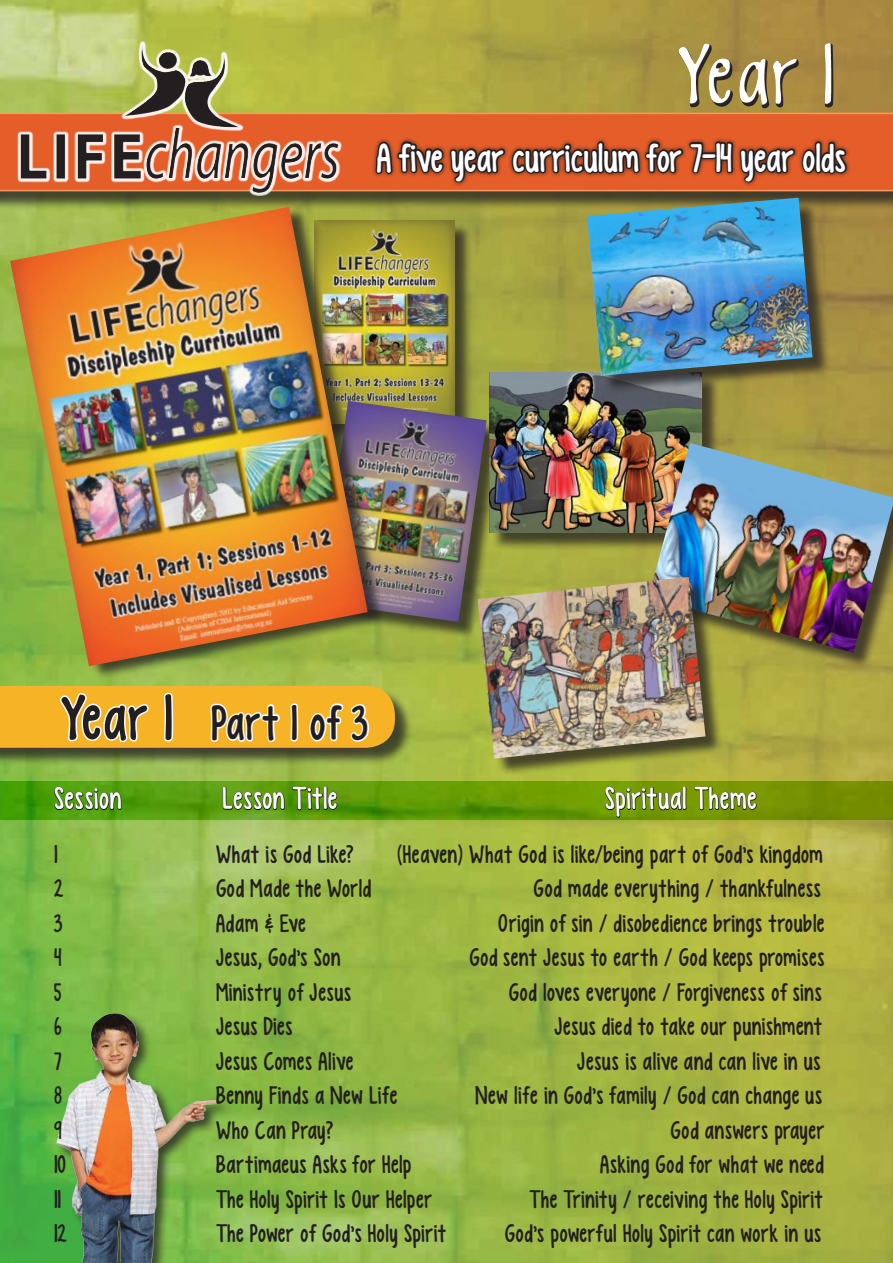
<style>
.page{position:relative;width:893px;height:1263px;background:#fff}
.page>*{position:absolute;margin:0;border:0;box-sizing:border-box;transform-origin:0 0}
.t1{font:90.75px "KG Empireof Dirt";color:#fffefa}
.t2{font:49.5px "KG Empireof Dirt";letter-spacing:.025em;color:#231f20}
.t3{font:40.5px "KG Empireof Dirt";letter-spacing:-.005em;color:#fff}
.t4{font:31.8px "KG Empireof Dirt";color:#fbf9f9}
.t5{font:25.5px "KG Empireof Dirt";letter-spacing:.02em;color:#231f20}
.t6{font:25.5px "KG Empireof Dirt";color:#231f20}
.t7{font:25.5px "KG Empireof Dirt";letter-spacing:.04em;color:#231f20}
.s1{font-size:64.5px}
</style>
<div class="page">
<img style="left:0;top:0;width:893px;height:1263px">
<div style="left:0;top:688px;width:414px;height:78px;background:#231f20;opacity:.75"></div>
<div style="left:0;top:115px;width:893px;height:95px;background:#231f20;opacity:.75"></div>
<svg style="left:373px;top:0;width:476px;height:440px"></svg>
<svg style="left:0;top:113px;width:893px;height:78px"></svg>
<div style="left:18px;top:41px;width:324px;height:155px;background:#fff;opacity:.9"></div>
<img style="left:124px;top:44px;width:100px;height:73px">
<div style="left:316px;top:222px;width:157px;height:220px;background:#231f20;opacity:.75"></div>
<img style="left:386px;top:220px;width:68px;height:181px">
<div style="left:323px;top:404px;width:181px;height:236px;background:#231f20;opacity:.75"></div>
<img style="left:386px;top:401px;width:101px;height:221px">
<div style="left:13px;top:206px;width:373px;height:474px;background:#231f20;opacity:.75"></div>
<img style="left:10px;top:207px;width:358px;height:459px">
<div style="left:55px;top:1011px;width:176px;height:252px;background:#231f20;opacity:.75"></div>
<img style="left:43px;top:1046px;width:179px;height:217px">
<div style="left:491px;top:374px;width:229px;height:177px;background:#231f20;opacity:.75"></div>
<img style="left:489px;top:372px;width:212px;height:160px">
<div style="left:652px;top:446px;width:241px;height:225px;background:#231f20;opacity:.75"></div>
<img style="left:648px;top:443px;width:245px;height:210px">
<div style="left:590px;top:200px;width:241px;height:194px;background:#231f20;opacity:.75"></div>
<img style="left:587px;top:198px;width:225px;height:178px">
<div style="left:480px;top:580px;width:243px;height:197px;background:#231f20;opacity:.75"></div>
<img style="left:478px;top:577px;width:227px;height:182px">
<div style="left:645px;top:24px;width:248px;height:155px;background:#231f20;opacity:.98"></div>
<svg style="left:0;top:686px;width:395px;height:360px"></svg>
<svg style="left:605px;top:786px;width:81px;height:31px"></svg>
<svg style="left:695px;top:787px;width:61px;height:23px"></svg>
<h1 class="t1" style="left:679px;top:25px;width:157px">Year 1</h1>
<p class="t3" style="left:377px;top:135px;width:471px">A five year curriculum for 7-14 year olds</p>
<p class="t2" style="left:62px;top:695px;width:308px"><span class="s1">Year 1</span> Part 1 of 3</p>
<p class="t4" style="left:54px;top:780px;width:69px">Session</p>
<p class="t4" style="left:222px;top:780px;width:116px">Lesson Title</p>
<p class="t4" style="left:605px;top:780px;width:153px">Spiritual Theme</p>
<p class="t5" style="left:54px;top:839px;width:5px">1</p>
<p class="t5" style="left:216px;top:839px;width:139px">What is God Like?</p>
<p class="t5" style="left:397px;top:839px;width:427px">(Heaven) What God is like/being part of God’s kingdom</p>
<p class="t5" style="left:54px;top:874px;width:11px">2</p>
<p class="t5" style="left:216px;top:874px;width:157px">God Made the World</p>
<p class="t5" style="left:534px;top:874px;width:289px">God made everything / thankfulness</p>
<p class="t5" style="left:54px;top:908px;width:10px">3</p>
<p class="t5" style="left:216px;top:908px;width:91px">Adam &amp; Eve</p>
<p class="t5" style="left:498px;top:908px;width:327px">Origin of sin / disobedience brings trouble</p>
<p class="t5" style="left:54px;top:943px;width:9px">4</p>
<p class="t5" style="left:216px;top:943px;width:126px">Jesus, God’s Son</p>
<p class="t5" style="left:469px;top:943px;width:357px">God sent Jesus to earth / God keeps promises</p>
<p class="t5" style="left:54px;top:977px;width:9px">5</p>
<p class="t5" style="left:216px;top:977px;width:137px">Ministry of Jesus</p>
<p class="t5" style="left:509px;top:977px;width:315px">God loves everyone / Forgiveness of sins</p>
<p class="t5" style="left:54px;top:1012px;width:9px">6</p>
<p class="t7" style="left:216px;top:1012px;width:78px">Jesus Dies</p>
<p class="t5" style="left:554px;top:1012px;width:269px">Jesus died to take our punishment</p>
<p class="t5" style="left:54px;top:1046px;width:9px">7</p>
<p class="t5" style="left:216px;top:1046px;width:139px">Jesus Comes Alive</p>
<p class="t5" style="left:577px;top:1046px;width:245px">Jesus is alive and can live in us</p>
<p class="t5" style="left:54px;top:1081px;width:9px">8</p>
<p class="t5" style="left:216px;top:1081px;width:183px">Benny Finds a New Life</p>
<p class="t5" style="left:476px;top:1081px;width:348px">New life in God’s family / God can change us</p>
<p class="t5" style="left:54px;top:1115px;width:9px">9</p>
<p class="t5" style="left:216px;top:1115px;width:119px">Who Can Pray?</p>
<p class="t5" style="left:670px;top:1115px;width:156px">God answers prayer</p>
<p class="t5" style="left:54px;top:1150px;width:13px">10</p>
<p class="t5" style="left:216px;top:1150px;width:197px">Bartimaeus Asks for Help</p>
<p class="t5" style="left:600px;top:1150px;width:225px">Asking God for what we need</p>
<p class="t5" style="left:54px;top:1184px;width:8px">11</p>
<p class="t5" style="left:216px;top:1184px;width:218px">The Holy Spirit Is Our Helper</p>
<p class="t6" style="left:530px;top:1184px;width:295px">The Trinity / receiving the Holy Spirit</p>
<p class="t5" style="left:54px;top:1219px;width:14px">12</p>
<p class="t6" style="left:216px;top:1219px;width:231px">The Power of God’s Holy Spirit</p>
<p class="t5" style="left:505px;top:1219px;width:318px">God’s powerful Holy Spirit can work in us</p>
</div>
